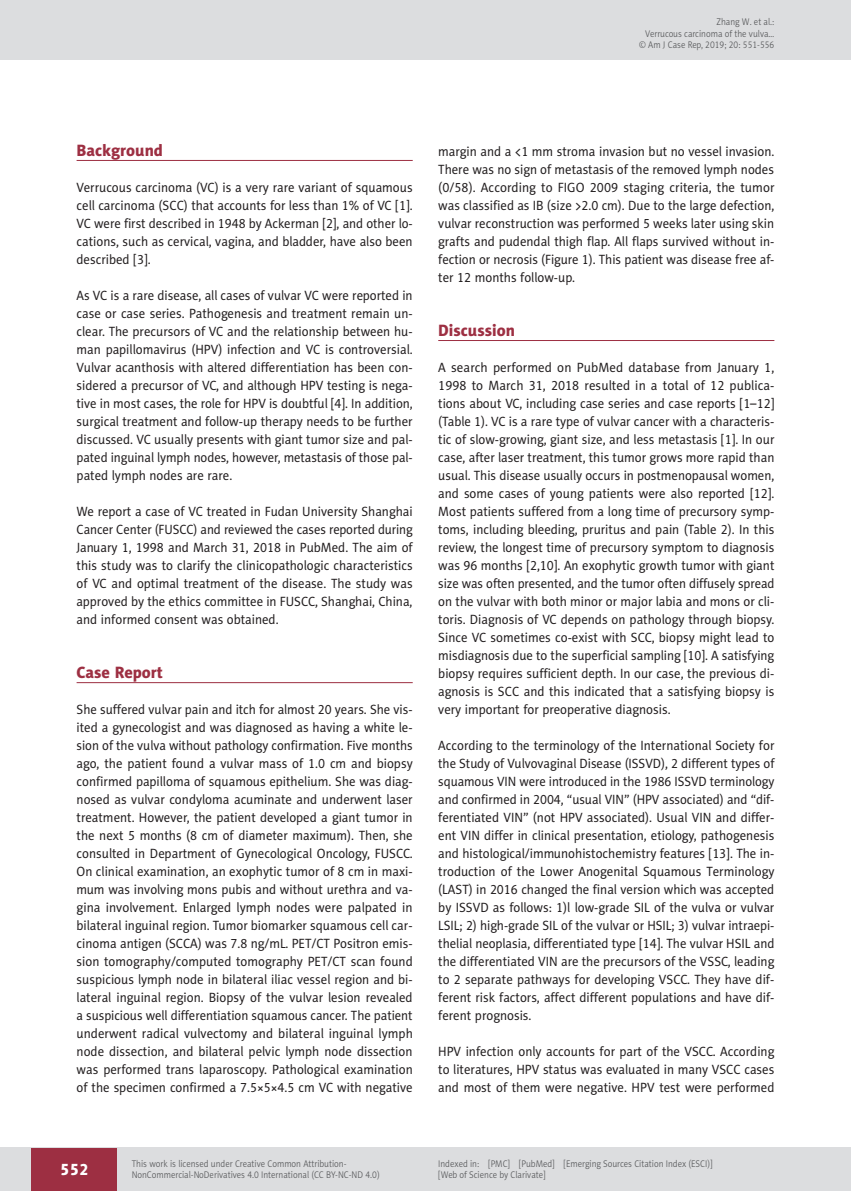
<style>
.page{position:relative;width:851px;height:1191px;background:#fff}
.page>*{position:absolute;margin:0;border:0;box-sizing:border-box;transform-origin:0 0}
.AJCR_Headline_1{font:16.5px "Naomi Sans EFN Heavy";color:#9d2f42}
.t1{font:16.5px "Naomi Sans EFN Heavy";color:#fff}
.AJCR_Body{font:13.5px/18px "Naomi Sans EFN";color:#231f20;text-align:justify;scale:.95 1}
.AJCR_Body-2{font:13.5px/18px "Naomi Sans EFN";color:#231f20;text-align:justify;scale:.96 1}
.AJCR_pagina_zywa{font:9.75px/11.2px "Naomi Sans EFN Light";color:#57585a;scale:.9 1}
.AJCR_pagina_sygnatur{font:9.75px "Naomi Sans EFN Light";color:#57585a;scale:.9 1}
</style>
<div class="page">
<hr style="left:77px;top:160px;width:335px;height:1px;background:#9d2f42">
<hr style="left:77px;top:682px;width:335px;height:1px;background:#9d2f42">
<hr style="left:438px;top:340px;width:336px;height:1px;background:#9d2f42">
<div style="left:0;top:1148px;width:850px;height:43px;background:#dcdddf"></div>
<div style="left:32px;top:1147px;width:85px;height:43px;background:#9d2f42"></div>
<div style="left:0;top:0;width:850px;height:60px;background:#dcdddf"></div>
<hr style="left:850px;top:0;width:1px;height:60px;background:#dcdddf">
<p class="AJCR_pagina_zywa" style="left:645px;top:16px;width:145px;text-align:right">Zhang W. et al.:<br>Verrucous carcinoma of the vulva…</p>
<p class="AJCR_pagina_sygnatur" style="left:639px;top:39px;width:152px">© Am J Case Rep, 2019; 20: 551-556</p>
<p class="AJCR_Headline_1" style="left:77px;top:140px;width:88px">Background</p>
<p class="AJCR_Body" style="left:77px;top:178px;width:355px">Verrucous carcinoma (VC) is a very rare variant of squamous cell carcinoma (SCC) that accounts for less than 1% of VC [1].<br>VC were first described in 1948 by Ackerman [2], and other lo&shy;cations, such as cervical, vagina, and bladder, have also been described [3].</p>
<p class="AJCR_Body" style="left:77px;top:286px;width:355px">As VC is a rare disease, all cases of vulvar VC were reported in case or case series. Pathogenesis and treatment remain un&shy;clear. The precursors of VC and the relationship between hu&shy;man papillomavirus (HPV) infection and VC is controversial.<br>Vulvar acanthosis with altered differentiation has been con&shy;sidered a precursor of VC, and although HPV testing is nega&shy;tive in most cases, the role for HPV is doubtful [4]. In addition, surgical treatment and follow-up therapy needs to be further discussed. VC usually presents with giant tumor size and pal&shy;pated inguinal lymph nodes, however, metastasis of those pal&shy;pated lymph nodes are rare.</p>
<p class="AJCR_Body" style="left:77px;top:502px;width:355px">We report a case of VC treated in Fudan University Shanghai Cancer Center (FUSCC) and reviewed the cases reported during January 1, 1998 and March 31, 2018 in PubMed. The aim of this study was to clarify the clinicopathologic characteristics of VC and optimal treatment of the disease. The study was approved by the ethics committee in FUSCC, Shanghai, China, and informed consent was obtained.</p>
<p class="AJCR_Headline_1" style="left:77px;top:662px;width:88px">Case Report</p>
<p class="AJCR_Body" style="left:77px;top:700px;width:355px">She suffered vulvar pain and itch for almost 20 years. She vis&shy;ited a gynecologist and was diagnosed as having a white le&shy;sion of the vulva without pathology confirmation. Five months ago, the patient found a vulvar mass of 1.0 cm and biopsy confirmed papilloma of squamous epithelium. She was diag&shy;nosed as vulvar condyloma acuminate and underwent laser treatment. However, the patient developed a giant tumor in the next 5 months (8 cm of diameter maximum). Then, she consulted in Department of Gynecological Oncology, FUSCC.<br>On clinical examination, an exophytic tumor of 8 cm in maxi&shy;mum was involving mons pubis and without urethra and va&shy;gina involvement. Enlarged lymph nodes were palpated in bilateral inguinal region. Tumor biomarker squamous cell car&shy;cinoma antigen (SCCA) was 7.8 ng/mL. PET/CT Positron emis&shy;sion tomography/computed tomography PET/CT scan found suspicious lymph node in bilateral iliac vessel region and bi&shy;lateral inguinal region. Biopsy of the vulvar lesion revealed a suspicious well differentiation squamous cancer. The patient underwent radical vulvectomy and bilateral inguinal lymph node dissection, and bilateral pelvic lymph node dissection was performed trans laparoscopy. Pathological examination of the specimen confirmed a 7.5×5×4.5 cm VC with negative</p>
<p class="AJCR_Body" style="left:438px;top:142px;width:355px">margin and a &lt;1 mm stroma invasion but no vessel invasion.<br>There was no sign of metastasis of the removed lymph nodes (0/58). According to FIGO 2009 staging criteria, the tumor was classified as IB (size &gt;2.0 cm). Due to the large defection, vulvar reconstruction was performed 5 weeks later using skin grafts and pudendal thigh flap. All flaps survived without in&shy;fection or necrosis (Figure 1). This patient was disease free af&shy;ter 12 months follow-up.</p>
<p class="AJCR_Headline_1" style="left:438px;top:320px;width:78px">Discussion</p>
<p class="AJCR_Body-2" style="left:438px;top:358px;width:352px">A search performed on PubMed database from January 1, 1998 to March 31, 2018 resulted in a total of 12 publica&shy;tions about VC, including case series and case reports [1–12] (Table 1). VC is a rare type of vulvar cancer with a characteris&shy;tic of slow-growing, giant size, and less metastasis [1]. In our case, after laser treatment, this tumor grows more rapid than usual. This disease usually occurs in postmenopausal women, and some cases of young patients were also reported [12].<br>Most patients suffered from a long time of precursory symp&shy;toms, including bleeding, pruritus and pain (Table 2). In this review, the longest time of precursory symptom to diagnosis was 96 months [2,10]. An exophytic growth tumor with giant size was often presented, and the tumor often diffusely spread on the vulvar with both minor or major labia and mons or cli&shy;toris. Diagnosis of VC depends on pathology through biopsy.<br>Since VC sometimes co-exist with SCC, biopsy might lead to misdiagnosis due to the superficial sampling [10]. A satisfying biopsy requires sufficient depth. In our case, the previous di&shy;agnosis is SCC and this indicated that a satisfying biopsy is very important for preoperative diagnosis.</p>
<p class="AJCR_Body" style="left:438px;top:736px;width:355px">According to the terminology of the International Society for the Study of Vulvovaginal Disease (ISSVD), 2 different types of squamous VIN were introduced in the 1986 ISSVD terminology and confirmed in 2004, “usual VIN” (HPV associated) and “dif&shy;ferentiated VIN” (not HPV associated). Usual VIN and differ&shy;ent VIN differ in clinical presentation, etiology, pathogenesis and histological/immunohistochemistry features [13]. The in&shy;troduction of the Lower Anogenital Squamous Terminology (LAST) in 2016 changed the final version which was accepted by ISSVD as follows: 1)l low-grade SIL of the vulva or vulvar LSIL; 2) high-grade SIL of the vulvar or HSIL; 3) vulvar intraepi&shy;thelial neoplasia, differentiated type [14]. The vulvar HSIL and the differentiated VIN are the precursors of the VSSC, leading to 2 separate pathways for developing VSCC. They have dif&shy;ferent risk factors, affect different populations and have dif&shy;ferent prognosis.</p>
<p class="AJCR_Body" style="left:438px;top:1042px;width:355px">HPV infection only accounts for part of the VSCC. According to literatures, HPV status was evaluated in many VSCC cases and most of them were negative. HPV test were performed</p>
<p class="t1" style="left:60px;top:1159px;width:30px">552</p>
<p class="AJCR_pagina_zywa" style="left:132px;top:1158px;width:277px">This work is licensed under Creative Common Attribution-<br>NonCommercial-NoDerivatives 4.0 International (CC BY-NC-ND 4.0)</p>
<p class="AJCR_pagina_zywa" style="left:438px;top:1158px;width:306px">Indexed in: [PMC] [PubMed] [Emerging Sources Citation Index (ESCI)] [Web of Science by Clarivate]</p>
</div>
